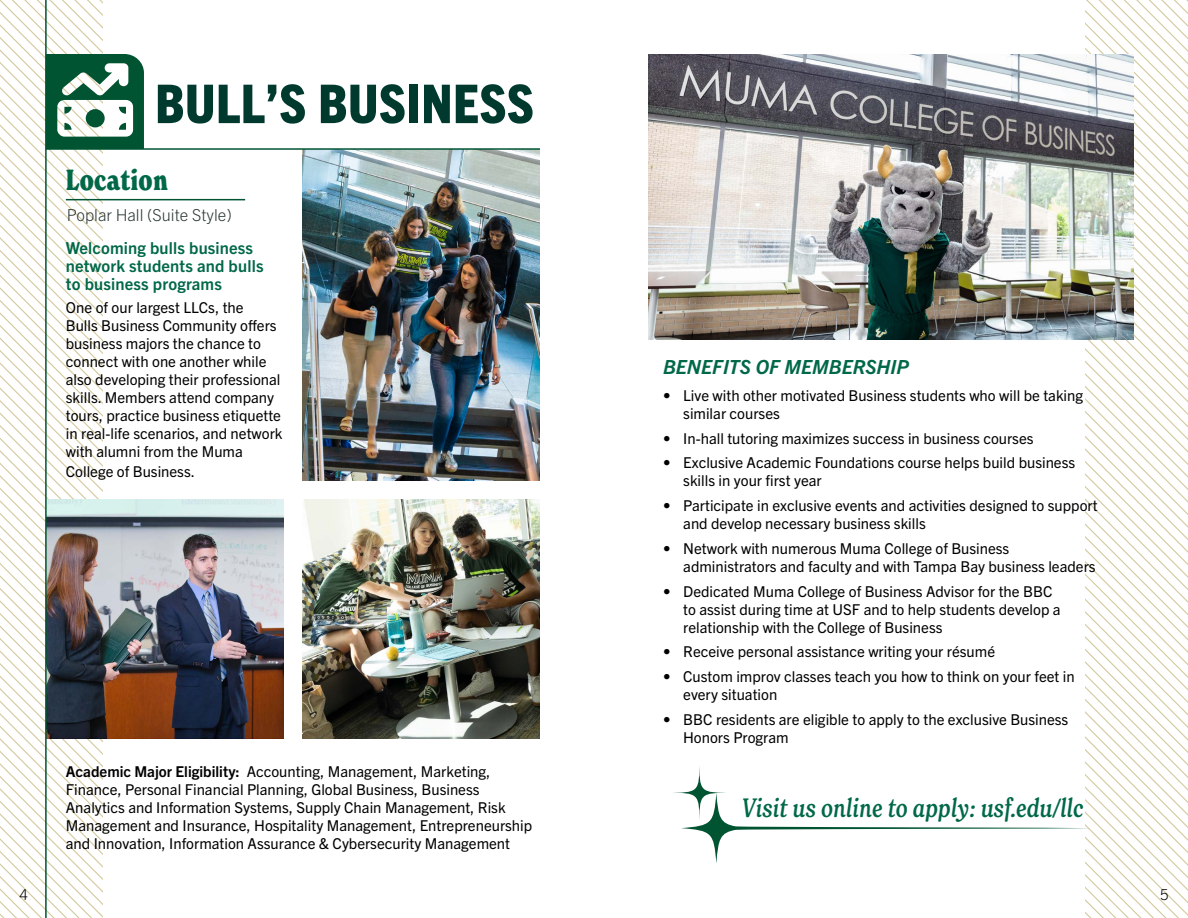
<style>
.page{position:relative;width:1188px;height:918px;background:#fff}
.page>*{position:absolute;margin:0;border:0;box-sizing:border-box;transform-origin:0 0}
.t1{font:800 condensed 53.55px "Trade Gothic Next LT Pro";letter-spacing:.01em;color:#003a2f}
.t2{font:700 condensed 28.5px "New Spirit";letter-spacing:.01em;color:#006848}
.t3{font:italic 500 condensed 26.1px "New Spirit";letter-spacing:.01em;color:#006848}
.t4{font:italic 700 19.5px "Trade Gothic Next LT Pro";color:#006848}
.t5{font:700 16.5px/18px "Trade Gothic Next LT Pro";letter-spacing:.01em;color:#006848}
.t6{font:300 16.5px "Trade Gothic Next LT Pro";color:#2a3834}
.t7{font:15px/18px "Trade Gothic Next LT Pro";color:#000}
.t8{font:300 15px "Trade Gothic Next LT Pro";color:#000}
.s1{font-weight:700}
</style>
<div class="page">
<svg style="left:0;top:0;width:102px;height:107px"></svg>
<svg style="left:0;top:107px;width:102px;height:811px"></svg>
<svg style="left:1086px;top:0;width:102px;height:107px"></svg>
<svg style="left:1086px;top:107px;width:102px;height:811px"></svg>
<img style="left:648px;top:54px;width:486px;height:285px">
<img style="left:47px;top:499px;width:237px;height:240px">
<img style="left:303px;top:150px;width:237px;height:330px">
<img style="left:303px;top:499px;width:237px;height:240px">
<hr style="left:46px;top:148px;width:494px;height:2px;background:#005432">
<hr style="left:66px;top:199px;width:179px;height:1px;background:#005432">
<hr style="left:45px;top:0;width:2px;height:918px;background:#005432">
<svg style="left:47px;top:54px;width:97px;height:94px"></svg>
<svg style="left:681px;top:793px;width:410px;height:70px"></svg>
<svg style="left:666px;top:760px;width:67px;height:66px"></svg>
<h1 class="t1" style="left:155px;top:67px;width:380px">BULL’S BUSINESS</h1>
<h2 class="t2" style="left:66px;top:162px;width:103px">Location</h2>
<p class="t6" style="left:67px;top:204px;width:166px">Poplar Hall (Suite Style)</p>
<p class="t5" style="left:66px;top:237px;width:199px">Welcoming bulls business network students and bulls to business programs</p>
<p class="t7" style="left:66px;top:298px;width:218px">One of our largest LLCs, the<br>Bulls Business Community offers business majors the chance to connect with one another while also developing their professional skills. Members attend company tours, practice business etiquette in real-life scenarios, and network with alumni from the Muma</p>
<p class="t7" style="left:66px;top:461px;width:131px">College of Business.</p>
<p class="t7" style="left:66px;top:762px;width:468px"><span class="s1">Academic Major Eligibility:</span> Accounting, Management, Marketing, Finance, Personal Financial Planning, Global Business, Business Analytics and Information Systems, Supply Chain Management, Risk Management and Insurance, Hospitality Management, Entrepreneurship and Innovation, Information Assurance &amp; Cybersecurity Management</p>
<h3 class="t4" style="left:663px;top:354px;width:248px">BENEFITS OF MEMBERSHIP</h3>
<p class="t7" style="left:683px;top:385px;width:401px;text-indent:-20px">• Live with other motivated Business students who will be taking similar courses</p>
<p class="t7" style="left:663px;top:428px;width:372px">• In-hall tutoring maximizes success in business courses</p>
<p class="t7" style="left:683px;top:453px;width:393px;text-indent:-20px">• Exclusive Academic Foundations course helps build business skills in your first year</p>
<p class="t7" style="left:683px;top:496px;width:416px;text-indent:-20px">• Participate in exclusive events and activities designed to support and develop necessary business skills</p>
<p class="t7" style="left:683px;top:538px;width:414px;text-indent:-20px">• Network with numerous Muma College of Business administrators and faculty and with Tampa Bay business leaders</p>
<p class="t7" style="left:683px;top:581px;width:379px;text-indent:-20px">• Dedicated Muma College of Business Advisor for the BBC to assist during time at USF and to help students develop a relationship with the College of Business</p>
<p class="t7" style="left:663px;top:642px;width:334px">• Receive personal assistance writing your résumé</p>
<p class="t7" style="left:683px;top:667px;width:393px;text-indent:-20px">• Custom improv classes teach you how to think on your feet in every situation</p>
<p class="t7" style="left:683px;top:709px;width:387px;text-indent:-20px">• BBC residents are eligible to apply to the exclusive Business<br>Honors Program</p>
<h3 class="t3" style="left:741px;top:791px;width:343px">Visit us online to apply: usf.edu/llc</h3>
<p class="t8" style="left:19px;top:884px;width:10px">4</p>
<p class="t8" style="left:1160px;top:884px;width:10px">5</p>
</div>
